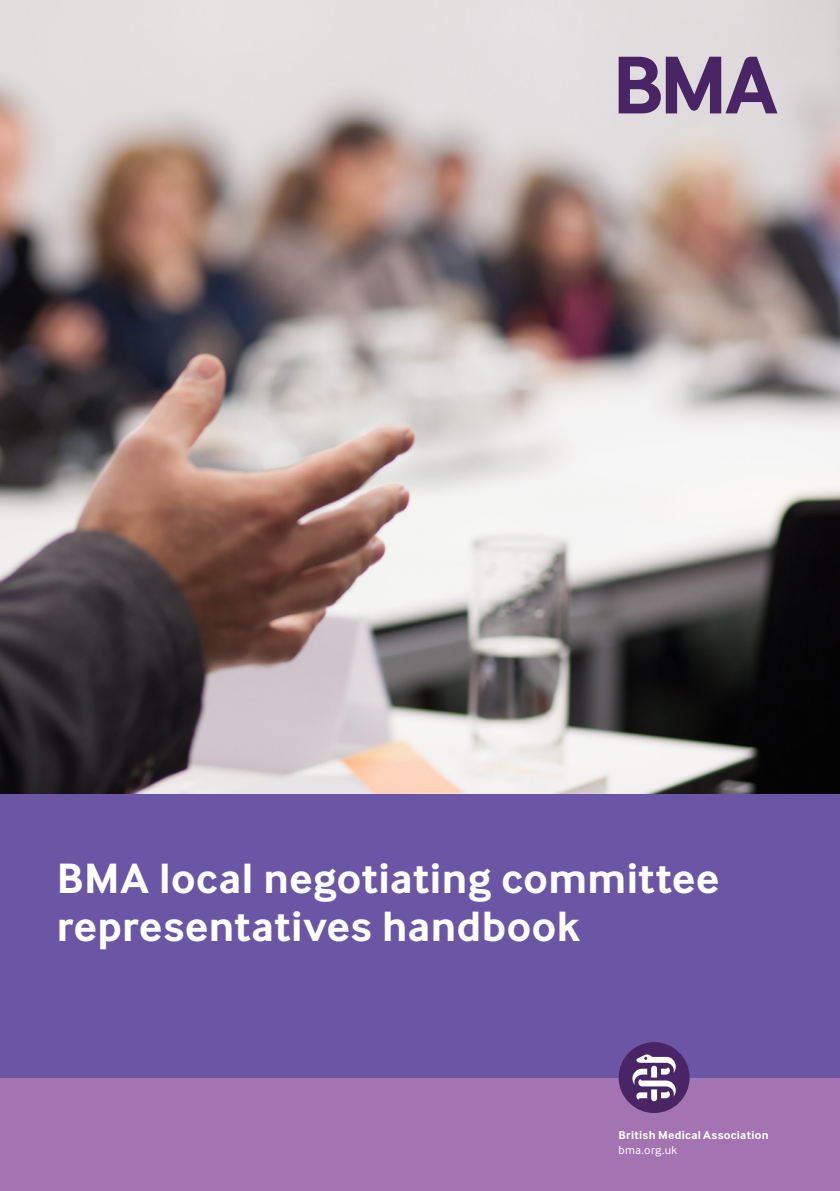
<style>
.page{position:relative;width:840px;height:1191px;background:#fff}
.page>*{position:absolute;margin:0;border:0;box-sizing:border-box;transform-origin:0 0}
._22_24_Bold{font:700 44px "Inter Face";letter-spacing:.01em;color:#fff}
.t1{font:700 12px "Inter Face";letter-spacing:.025em;color:#fff}
.t2{font:12px "Inter Face";letter-spacing:.03em;color:#fff}
</style>
<div class="page">
<img style="left:0;top:0;width:839px;height:794px">
<div style="left:0;top:1077px;width:839px;height:114px;background:#a374b1"></div>
<div style="left:0;top:794px;width:839px;height:283px;background:#6a56a4"></div>
<svg style="left:618px;top:57px;width:159px;height:56px;background:#897398"></svg>
<div style="left:618px;top:1042px;width:71px;height:71px;background:#492566;border-radius:50%"></div>
<svg style="left:632px;top:1054px;width:43px;height:47px"></svg>
<p class="_22_24_Bold" style="left:57px;top:853px;width:663px">BMA local negotiating committee</p>
<p class="_22_24_Bold" style="left:57px;top:901px;width:524px">representatives handbook</p>
<p class="t1" style="left:618px;top:1127px;width:151px">British Medical Association</p>
<p class="t2" style="left:618px;top:1143px;width:60px">bma.org.uk</p>
</div>
